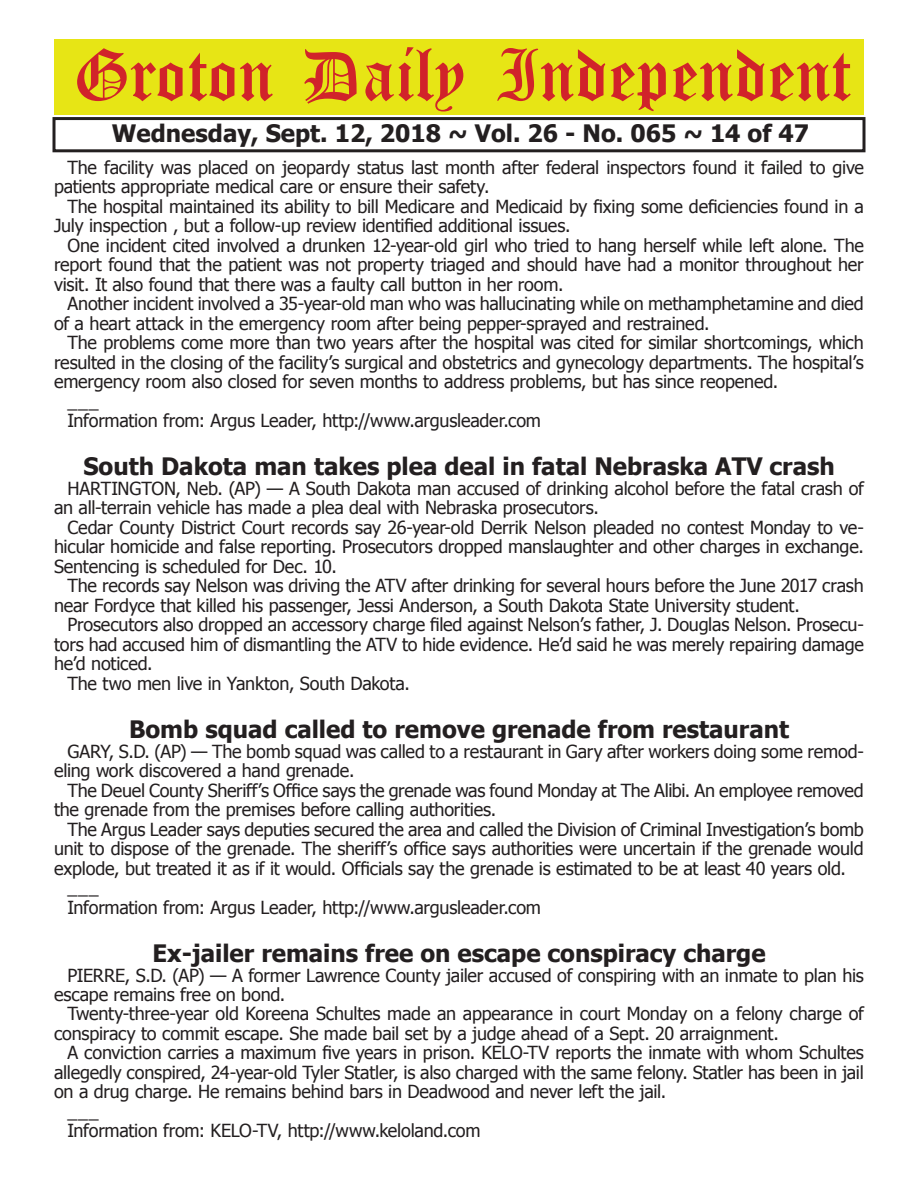
<style>
.page{position:relative;width:918px;height:1188px;background:#fff}
.page>*{position:absolute;margin:0;border:0;box-sizing:border-box;transform-origin:0 0}
.t1{font:54px "Old English Five";color:#d1232a}
.t2{font:700 24px "Tahoma";color:#231f20}
.t3{font:18px/19.5px "Tahoma";letter-spacing:-.01em;color:#231f20}
</style>
<div class="page">
<div style="left:52px;top:117px;width:814px;height:35px;border:3px solid #231f20"></div>
<div style="left:54px;top:40px;width:810px;height:75px;background:#e7e515"></div>
<h1 class="t1" style="left:73px;top:50px;width:779px">Groton Daily Independent</h1>
<h2 class="t2" style="left:112px;top:116px;width:699px">Wednesday, Sept. 12, 2018 ~ Vol. 26 - No. 065 ~ 14 of 47</h2>
<p class="t3" style="left:54px;top:156px;width:811px;text-indent:14px">The facility was placed on jeopardy status last month after federal inspectors found it failed to give patients appropriate medical care or ensure their safety.</p>
<p class="t3" style="left:54px;top:195px;width:811px;text-indent:14px">The hospital maintained its ability to bill Medicare and Medicaid by fixing some deficiencies found in a<br>July inspection , but a follow-up review identified additional issues.</p>
<p class="t3" style="left:54px;top:234px;width:811px;text-align:justify;text-indent:14px">One incident cited involved a drunken 12-year-old girl who tried to hang herself while left alone. The report found that the patient was not property triaged and should have had a monitor throughout her visit. It also found that there was a faulty call button in her room.</p>
<p class="t3" style="left:54px;top:293px;width:811px;text-indent:14px">Another incident involved a 35-year-old man who was hallucinating while on methamphetamine and died of a heart attack in the emergency room after being pepper-sprayed and restrained.</p>
<p class="t3" style="left:68px;top:332px;width:798px">The problems come more than two years after the hospital was cited for similar shortcomings, which</p>
<p class="t3" style="left:54px;top:351px;width:811px">resulted in the closing of the facility’s surgical and obstetrics and gynecology departments. The hospital’s</p>
<p class="t3" style="left:54px;top:371px;width:726px">emergency room also closed for seven months to address problems, but has since reopened.</p>
<p class="t3" style="left:68px;top:390px;width:33px">___</p>
<p class="t3" style="left:68px;top:410px;width:475px">Information from: Argus Leader, http://www.argusleader.com</p>
<h2 class="t2" style="left:83px;top:450px;width:753px">South Dakota man takes plea deal in fatal Nebraska ATV crash</h2>
<p class="t3" style="left:54px;top:478px;width:811px;text-indent:14px">HARTINGTON, Neb. (AP) — A South Dakota man accused of drinking alcohol before the fatal crash of an all-terrain vehicle has made a plea deal with Nebraska prosecutors.</p>
<p class="t3" style="left:54px;top:517px;width:812px;text-align:justify;text-indent:14px">Cedar County District Court records say 26-year-old Derrik Nelson pleaded no contest Monday to ve&shy;hicular homicide and false reporting. Prosecutors dropped manslaughter and other charges in exchange.<br>Sentencing is scheduled for Dec. 10.</p>
<p class="t3" style="left:54px;top:575px;width:811px;text-indent:14px">The records say Nelson was driving the ATV after drinking for several hours before the June 2017 crash near Fordyce that killed his passenger, Jessi Anderson, a South Dakota State University student.</p>
<p class="t3" style="left:68px;top:614px;width:798px">Prosecutors also dropped an accessory charge filed against Nelson’s father, J. Douglas Nelson. Prosecu-</p>
<p class="t3" style="left:54px;top:634px;width:811px">tors had accused him of dismantling the ATV to hide evidence. He’d said he was merely repairing damage</p>
<p class="t3" style="left:54px;top:653px;width:100px">he’d noticed.</p>
<p class="t3" style="left:68px;top:673px;width:344px">The two men live in Yankton, South Dakota.</p>
<h2 class="t2" style="left:129px;top:713px;width:662px">Bomb squad called to remove grenade from restaurant</h2>
<p class="t3" style="left:54px;top:741px;width:812px;text-indent:14px">GARY, S.D. (AP) — The bomb squad was called to a restaurant in Gary after workers doing some remod&shy;eling work discovered a hand grenade.</p>
<p class="t3" style="left:54px;top:780px;width:811px;text-indent:14px">The Deuel County Sheriff’s Office says the grenade was found Monday at The Alibi. An employee removed the grenade from the premises before calling authorities.</p>
<p class="t3" style="left:68px;top:819px;width:798px">The Argus Leader says deputies secured the area and called the Division of Criminal Investigation’s bomb</p>
<p class="t3" style="left:54px;top:838px;width:811px">unit to dispose of the grenade. The sheriff’s office says authorities were uncertain if the grenade would</p>
<p class="t3" style="left:54px;top:858px;width:794px">explode, but treated it as if it would. Officials say the grenade is estimated to be at least 40 years old.</p>
<p class="t3" style="left:68px;top:877px;width:33px">___</p>
<p class="t3" style="left:68px;top:897px;width:475px">Information from: Argus Leader, http://www.argusleader.com</p>
<h2 class="t2" style="left:152px;top:936px;width:615px">Ex-jailer remains free on escape conspiracy charge</h2>
<p class="t3" style="left:54px;top:964px;width:811px;text-indent:14px">PIERRE, S.D. (AP) — A former Lawrence County jailer accused of conspiring with an inmate to plan his escape remains free on bond.</p>
<p class="t3" style="left:54px;top:1003px;width:811px;text-indent:14px">Twenty-three-year old Koreena Schultes made an appearance in court Monday on a felony charge of conspiracy to commit escape. She made bail set by a judge ahead of a Sept. 20 arraignment.</p>
<p class="t3" style="left:68px;top:1042px;width:798px">A conviction carries a maximum five years in prison. KELO-TV reports the inmate with whom Schultes</p>
<p class="t3" style="left:54px;top:1062px;width:811px">allegedly conspired, 24-year-old Tyler Statler, is also charged with the same felony. Statler has been in jail</p>
<p class="t3" style="left:54px;top:1081px;width:614px">on a drug charge. He remains behind bars in Deadwood and never left the jail.</p>
<p class="t3" style="left:68px;top:1101px;width:33px">___</p>
<p class="t3" style="left:68px;top:1120px;width:415px">Information from: KELO-TV, http://www.keloland.com</p>
</div>
